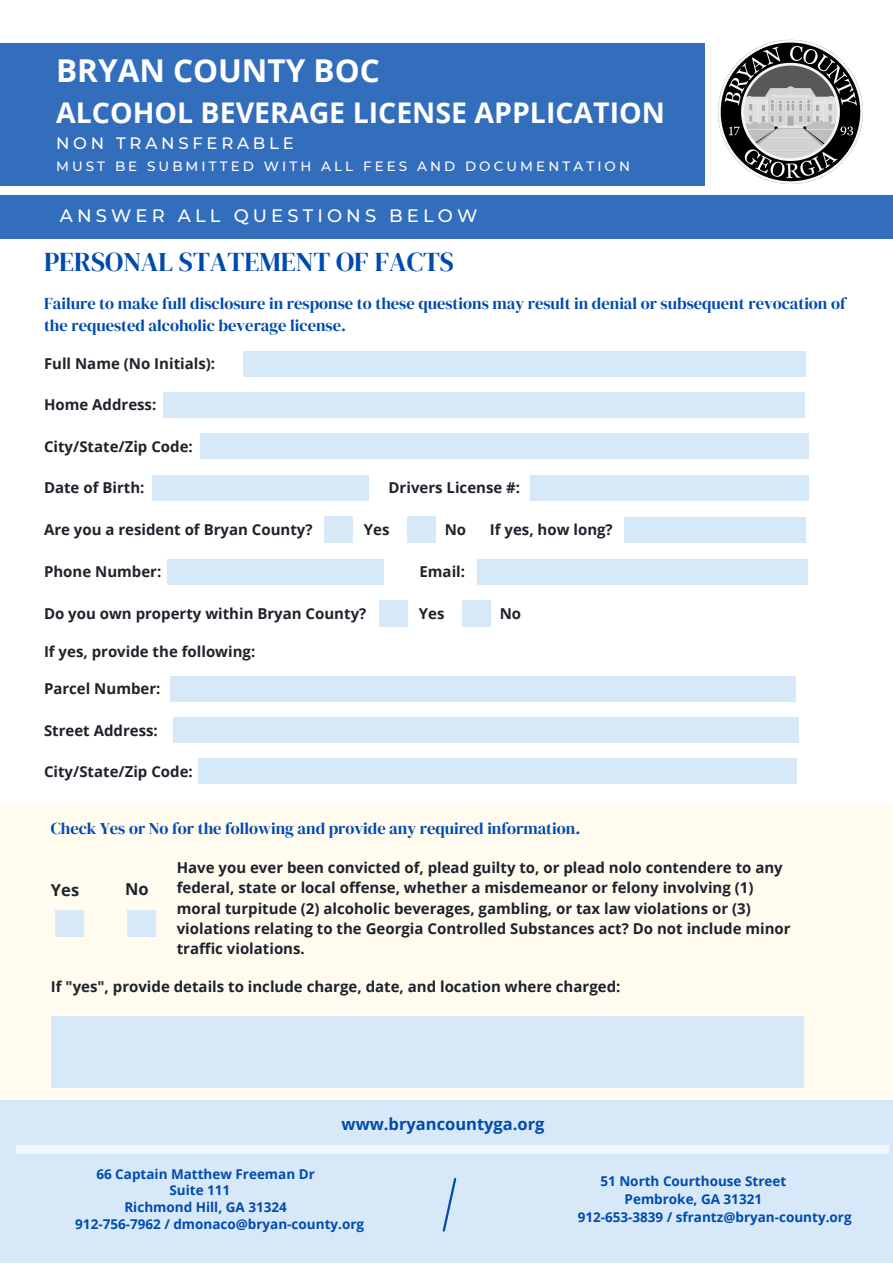
<style>
.page{position:relative;width:893px;height:1264px;background:#fff}
.page>*{position:absolute;margin:0;border:0;box-sizing:border-box;transform-origin:0 0}
.t1{font:700 31.5px "Open Sans";color:#fff}
.t2{font:700 28.5px "Open Sans";color:#fff}
.t3{font:27px "DM Serif Display";color:#004aad}
.t4{font:500 18px "Montserrat";letter-spacing:.23em;color:#fff}
.t5{font:16.5px/22.5px "DM Serif Display";color:#004aad}
.t6{font:700 16.5px "Open Sans";color:#004aad}
.t7{font:500 16.5px "Montserrat";letter-spacing:.23em;color:#fff}
.t8{font:700 16.5px "Open Sans";color:#1e232b}
.t9{font:700 15px/20.2px "Open Sans";color:#1e232b}
.t10{font:700 13.5px "Open Sans";color:#004aad}
.t11{font:500 13.5px "Montserrat";letter-spacing:.23em;color:#fff}
</style>
<div class="page">
<div style="left:0;top:44px;width:705px;height:142px;background:#336ebd"></div>
<div style="left:0;top:195px;width:892px;height:43px;background:#336ebd"></div>
<img style="left:718px;top:39px;width:145px;height:145px">
<div style="left:0;top:803px;width:892px;height:342px;background:#fffbef"></div>
<div style="left:0;top:1100px;width:892px;height:162px;background:#d7e9f8"></div>
<svg style="left:442px;top:1178px;width:15px;height:54px"></svg>
<div style="left:17px;top:1145px;width:871px;height:9px;background:#eff6fc"></div>
<div style="left:243px;top:351px;width:562px;height:25px;background:#d7e9f8"></div>
<div style="left:152px;top:474px;width:217px;height:26px;background:#d7e9f8"></div>
<div style="left:530px;top:474px;width:278px;height:26px;background:#d7e9f8"></div>
<div style="left:163px;top:392px;width:641px;height:26px;background:#d7e9f8"></div>
<div style="left:200px;top:433px;width:608px;height:26px;background:#d7e9f8"></div>
<div style="left:324px;top:516px;width:28px;height:27px;background:#d7e9f8"></div>
<div style="left:407px;top:516px;width:28px;height:27px;background:#d7e9f8"></div>
<div style="left:624px;top:516px;width:181px;height:26px;background:#d7e9f8"></div>
<div style="left:167px;top:559px;width:217px;height:25px;background:#d7e9f8"></div>
<div style="left:477px;top:559px;width:330px;height:25px;background:#d7e9f8"></div>
<div style="left:379px;top:600px;width:28px;height:27px;background:#d7e9f8"></div>
<div style="left:462px;top:600px;width:28px;height:27px;background:#d7e9f8"></div>
<div style="left:170px;top:676px;width:625px;height:25px;background:#d7e9f8"></div>
<div style="left:173px;top:717px;width:625px;height:26px;background:#d7e9f8"></div>
<div style="left:198px;top:758px;width:598px;height:26px;background:#d7e9f8"></div>
<div style="left:55px;top:909px;width:29px;height:27px;background:#d7e9f8"></div>
<div style="left:127px;top:910px;width:28px;height:27px;background:#d7e9f8"></div>
<div style="left:51px;top:1016px;width:752px;height:72px;background:#d7e9f8"></div>
<h1 class="t1" style="left:56px;top:49px;width:325px">BRYAN COUNTY BOC</h1>
<h2 class="t2" style="left:56px;top:92px;width:610px">ALCOHOL BEVERAGE LICENSE APPLICATION</h2>
<p class="t7" style="left:56px;top:133px;width:239px">NON TRANSFERABLE</p>
<p class="t11" style="left:56px;top:158px;width:575px">MUST BE SUBMITTED WITH ALL FEES AND DOCUMENTATION</p>
<p class="t4" style="left:60px;top:205px;width:419px">ANSWER ALL QUESTIONS BELOW</p>
<h3 class="t3" style="left:44px;top:243px;width:411px">PERSONAL STATEMENT OF FACTS</h3>
<p class="t5" style="left:44px;top:291px;width:803px">Failure to make full disclosure in response to these questions may result in denial or subsequent revocation of the requested alcoholic beverage license.</p>
<p class="t9" style="left:44px;top:353px;width:173px">Full Name (No Initials):</p>
<p class="t9" style="left:44px;top:394px;width:114px">Home Address:</p>
<p class="t9" style="left:44px;top:436px;width:150px">City/State/Zip Code:</p>
<p class="t9" style="left:44px;top:477px;width:102px">Date of Birth:</p>
<p class="t9" style="left:388px;top:477px;width:133px">Drivers License #:</p>
<p class="t9" style="left:44px;top:519px;width:270px">Are you a resident of Bryan County?</p>
<p class="t9" style="left:364px;top:519px;width:27px">Yes</p>
<p class="t9" style="left:444px;top:519px;width:23px">No</p>
<p class="t9" style="left:490px;top:519px;width:124px">If yes, how long?</p>
<p class="t9" style="left:44px;top:561px;width:119px">Phone Number:</p>
<p class="t9" style="left:419px;top:561px;width:47px">Email:</p>
<p class="t9" style="left:44px;top:603px;width:324px">Do you own property within Bryan County?</p>
<p class="t9" style="left:419px;top:603px;width:27px">Yes</p>
<p class="t9" style="left:499px;top:603px;width:23px">No</p>
<p class="t9" style="left:44px;top:641px;width:213px">If yes, provide the following:</p>
<p class="t9" style="left:44px;top:678px;width:118px">Parcel Number:</p>
<p class="t9" style="left:44px;top:719px;width:115px">Street Address:</p>
<p class="t9" style="left:44px;top:761px;width:150px">City/State/Zip Code:</p>
<p class="t5" style="left:51px;top:816px;width:531px">Check Yes or No for the following and provide any required information.</p>
<p class="t8" style="left:51px;top:877px;width:30px">Yes</p>
<p class="t8" style="left:125px;top:877px;width:25px">No</p>
<p class="t9" style="left:177px;top:857px;width:615px">Have you ever been convicted of, plead guilty to, or plead nolo contendere to any federal, state or local offense, whether a misdemeanor or felony involving (1) moral turpitude (2) alcoholic beverages, gambling, or tax law violations or (3) violations relating to the Georgia Controlled Substances act? Do not include minor traffic violations.</p>
<p class="t9" style="left:51px;top:976px;width:571px">If "yes", provide details to include charge, date, and location where charged:</p>
<p class="t6" style="left:341px;top:1112px;width:204px">www.bryancountyga.org</p>
<p class="t10" style="left:96px;top:1164px;width:220px">66 Captain Matthew Freeman Dr</p>
<p class="t10" style="left:75px;top:1214px;width:290px">912-756-7962 / dmonaco@bryan-county.org</p>
<p class="t10" style="left:169px;top:1180px;width:62px">Suite 111</p>
<p class="t10" style="left:124px;top:1197px;width:164px">Richmond Hill, GA 31324</p>
<p class="t10" style="left:600px;top:1171px;width:187px">51 North Courthouse Street</p>
<p class="t10" style="left:624px;top:1189px;width:139px">Pembroke, GA 31321</p>
<p class="t10" style="left:577px;top:1207px;width:275px">912-653-3839 / sfrantz@bryan-county.org</p>
</div>
